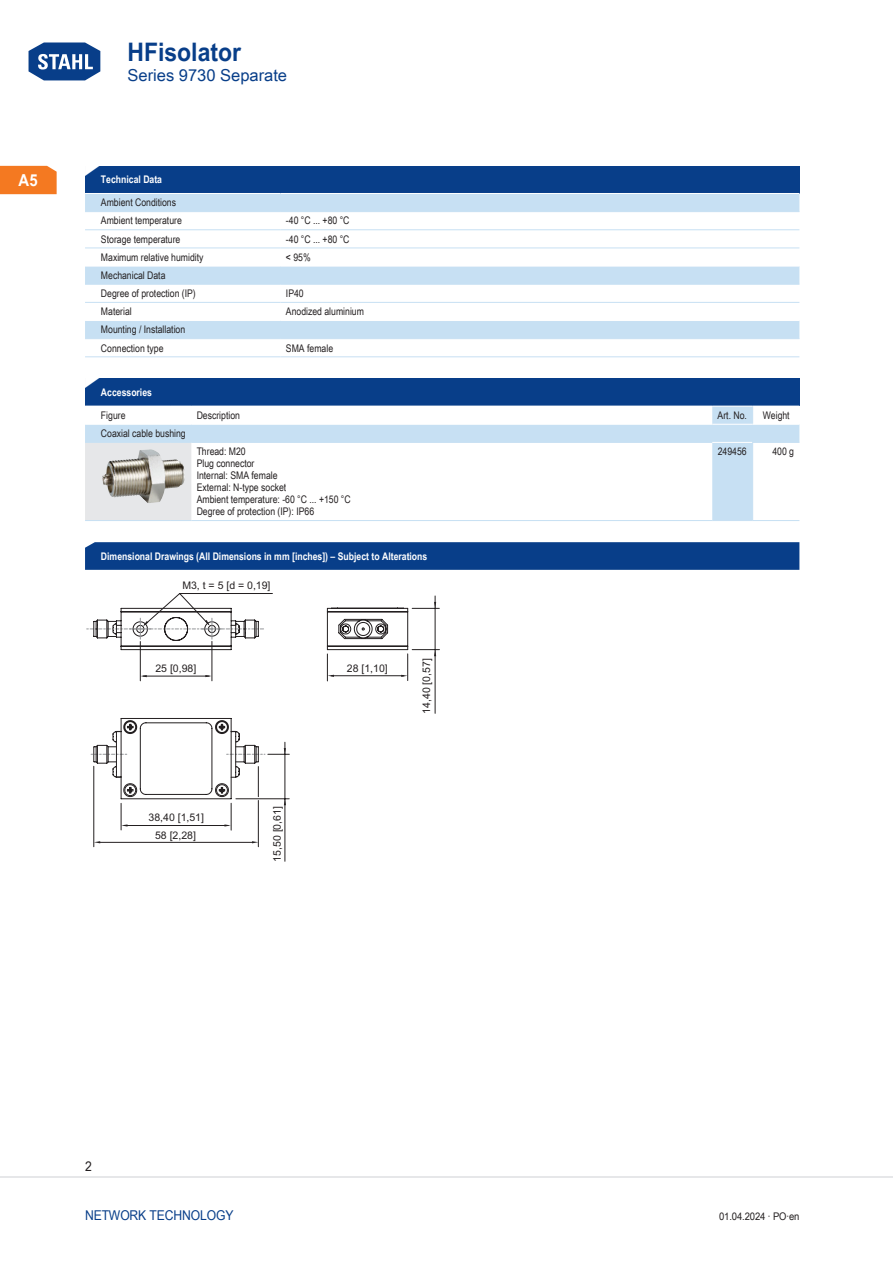
<style>
.page{position:relative;width:893px;height:1263px;background:#fff}
.page>*{position:absolute;margin:0;border:0;box-sizing:border-box;transform-origin:0 0}
.t1{font:700 25.5px "Arial Unicode MS";color:#083e89;scale:.9 1}
.TabHeader1stColumn{font:700 24px "Arial Unicode MS";color:#fff;scale:1.45 1}
.t2{font:16.5px "Arial Unicode MS";color:#083e89}
.t3{font:700 16.5px "Arial Unicode MS";color:#fff;scale:.9 1}
.t4{font:13.5px "Arial Unicode MS";letter-spacing:-.01em;color:#083e89;scale:.9 1}
.t5{font:13.5px "Arial Unicode MS";color:#231f20;scale:.9 1}
.TabBodyLeft{font:10.5px/12px "Arial Unicode MS";color:#231f20;scale:.83 1}
.TabBody1stColumn{font:10.5px "Arial Unicode MS";color:#231f20;scale:.83 1}
.TabHeader1stColumn-2{font:700 10.5px "Arial Unicode MS";color:#fff;scale:.83 1}
.TabBodyLeft-2{font:10.5px/17.9px "Arial Unicode MS";color:#231f20;text-align:center}
.TabBodyCenter{font:10.5px "Arial Unicode MS";color:#231f20;scale:.83 1}
.TabBody1stColumnTitl{font:10.5px "Arial Unicode MS";color:#231f20;scale:.83 1}
.TabBodyLeft-3{font:10.5px "Arial Unicode MS";color:#231f20;scale:.9 1}
.TabBodyRight{font:10.5px "Arial Unicode MS";color:#231f20;scale:.83 1}
.s1{font-weight:400;font-size:31.65px;color:#fff}
</style>
<div class="page">
<svg style="left:28px;top:42px;width:73px;height:39px"></svg>
<hr style="left:0;top:1176px;width:893px;height:2px;background:#e6e7e9">
<div style="left:0;top:166px;width:57px;height:28px;background:#f47921"></div>
<svg style="left:85px;top:542px;width:714px;height:28px;background:#0b408a"></svg>
<div style="left:85px;top:378px;width:714px;height:28px;background:#083e89"></div>
<svg style="left:85px;top:407px;width:714px;height:113px"></svg>
<svg style="left:752px;top:406px;width:1px;height:18px"></svg>
<hr style="left:85px;top:424px;width:85px;height:1px;background:#fff">
<svg style="left:170px;top:424px;width:21px;height:1px"></svg>
<hr style="left:191px;top:424px;width:521px;height:1px;background:#fff">
<hr style="left:712px;top:424px;width:41px;height:1px;background:#fff">
<hr style="left:753px;top:424px;width:46px;height:1px;background:#fff">
<svg style="left:85px;top:442px;width:106px;height:79px;background:#d9dadb"></svg>
<hr style="left:191px;top:442px;width:521px;height:1px;background:#c7e0f3">
<hr style="left:191px;top:520px;width:521px;height:1px;background:#c7e0f3">
<hr style="left:712px;top:442px;width:40px;height:1px;background:#fff">
<hr style="left:712px;top:520px;width:41px;height:1px;background:#c7e0f3">
<hr style="left:752px;top:442px;width:47px;height:1px;background:#c7e0f3">
<hr style="left:753px;top:520px;width:46px;height:1px;background:#c7e0f3">
<hr style="left:752px;top:443px;width:1px;height:77px;background:#c7e0f3">
<img style="left:102px;top:449px;width:47px;height:52px">
<div style="left:85px;top:166px;width:714px;height:27px;background:#083e89"></div>
<svg style="left:85px;top:194px;width:714px;height:144px"></svg>
<hr style="left:85px;top:211px;width:196px;height:1px;background:#c7e0f3">
<hr style="left:281px;top:211px;width:518px;height:1px;background:#c7e0f3">
<hr style="left:85px;top:229px;width:196px;height:1px;background:#c7e0f3">
<hr style="left:281px;top:229px;width:518px;height:1px;background:#c7e0f3">
<hr style="left:85px;top:248px;width:196px;height:1px;background:#c7e0f3">
<hr style="left:281px;top:248px;width:518px;height:1px;background:#c7e0f3">
<hr style="left:85px;top:266px;width:196px;height:1px;background:#fff">
<hr style="left:281px;top:266px;width:518px;height:1px;background:#fff">
<hr style="left:85px;top:284px;width:196px;height:1px;background:#c7e0f3">
<hr style="left:281px;top:284px;width:518px;height:1px;background:#c7e0f3">
<hr style="left:85px;top:302px;width:196px;height:1px;background:#c7e0f3">
<hr style="left:281px;top:302px;width:518px;height:1px;background:#c7e0f3">
<hr style="left:85px;top:320px;width:196px;height:1px;background:#fff">
<hr style="left:281px;top:320px;width:518px;height:1px;background:#fff">
<hr style="left:85px;top:338px;width:196px;height:1px;background:#c7e0f3">
<hr style="left:85px;top:356px;width:196px;height:1px;background:#c7e0f3">
<hr style="left:281px;top:338px;width:518px;height:1px;background:#c7e0f3">
<hr style="left:281px;top:356px;width:518px;height:1px;background:#c7e0f3">
<svg style="left:93px;top:593px;width:347px;height:269px"></svg>
<svg style="left:90px;top:753px;width:175px;height:46px"></svg>
<svg style="left:93px;top:608px;width:252px;height:188px"></svg>
<svg style="left:327px;top:607px;width:81px;height:43px"></svg>
<svg style="left:140px;top:675px;width:7px;height:2px"></svg>
<svg style="left:121px;top:824px;width:7px;height:2px"></svg>
<svg style="left:224px;top:824px;width:7px;height:2px"></svg>
<svg style="left:252px;top:841px;width:6px;height:2px"></svg>
<svg style="left:94px;top:841px;width:6px;height:2px"></svg>
<hr style="left:258px;top:800px;width:1px;height:47px;background:#231f20">
<svg style="left:284px;top:748px;width:2px;height:6px"></svg>
<svg style="left:284px;top:799px;width:2px;height:6px"></svg>
<svg style="left:205px;top:675px;width:7px;height:2px"></svg>
<svg style="left:401px;top:675px;width:7px;height:2px"></svg>
<svg style="left:328px;top:675px;width:6px;height:2px"></svg>
<svg style="left:434px;top:602px;width:2px;height:6px"></svg>
<svg style="left:434px;top:650px;width:2px;height:6px"></svg>
<svg style="left:87px;top:618px;width:178px;height:21px"></svg>
<h1 class="t1" style="left:26px;top:33px;width:240px"><span class="s1">Home</span> HFisolator</h1>
<h3 class="t2" style="left:128px;top:63px;width:161px">Series 9730 Separate</h3>
<h3 class="t3" style="left:19px;top:168px;width:23px">A5</h3>
<p class="TabHeader1stColumn" style="left:82px;top:154px;width:16px">◤</p>
<p class="TabHeader1stColumn-2" style="left:101px;top:172px;width:75px">Technical Data</p>
<p class="TabBody1stColumn" style="left:101px;top:195px;width:92px">Ambient Conditions</p>
<p class="TabBody1stColumn" style="left:101px;top:213px;width:99px">Ambient temperature</p>
<p class="TabBodyLeft" style="left:286px;top:215px;width:77px">-40 °C ... +80 °C</p>
<p class="TabBody1stColumn" style="left:101px;top:231px;width:97px">Storage temperature</p>
<p class="TabBodyLeft" style="left:286px;top:233px;width:77px">-40 °C ... +80 °C</p>
<p class="TabBody1stColumn" style="left:101px;top:249px;width:125px">Maximum relative humidity</p>
<p class="TabBodyLeft" style="left:286px;top:251px;width:31px">&lt; 95%</p>
<p class="TabBody1stColumn" style="left:101px;top:268px;width:79px">Mechanical Data</p>
<p class="TabBody1stColumn" style="left:101px;top:286px;width:116px">Degree of protection (IP)</p>
<p class="TabBodyLeft" style="left:286px;top:287px;width:23px">IP40</p>
<p class="TabBody1stColumn" style="left:101px;top:304px;width:39px">Material</p>
<p class="TabBodyLeft" style="left:286px;top:305px;width:95px">Anodized aluminium</p>
<p class="TabBody1stColumn" style="left:101px;top:322px;width:103px">Mounting / Installation</p>
<p class="TabBody1stColumn" style="left:101px;top:340px;width:77px">Connection type</p>
<p class="TabBodyLeft" style="left:286px;top:342px;width:58px">SMA female</p>
<p class="TabHeader1stColumn" style="left:82px;top:366px;width:16px">◤</p>
<p class="TabHeader1stColumn-2" style="left:101px;top:384px;width:63px">Accessories</p>
<p class="TabBody1stColumn" style="left:101px;top:408px;width:31px">Figure</p>
<p class="TabBodyLeft" style="left:197px;top:409px;width:54px">Description</p>
<p class="TabBodyCenter" style="left:718px;top:408px;width:37px">Art. No.</p>
<p class="TabBodyCenter" style="left:763px;top:408px;width:34px">Weight</p>
<p class="TabBody1stColumnTitl" style="left:101px;top:426px;width:104px">Coaxial cable bushing</p>
<p class="TabBodyLeft" style="left:197px;top:445px;width:186px">Thread: M20<br>Plug connector<br>Internal: SMA female<br>External: N-type socket<br>Ambient temperature: -60 °C ... +150 °C<br>Degree of protection (IP): IP66</p>
<p class="TabBodyCenter" style="left:718px;top:444px;width:36px">249456</p>
<p class="TabBodyRight" style="left:772px;top:444px;width:28px">400 g</p>
<p class="TabHeader1stColumn-2" style="left:101px;top:548px;width:395px">Dimensional Drawings (All Dimensions in mm [inches]) – Subject to Alterations</p>
<p class="TabBodyLeft-2" style="left:182px;top:577px;width:90px">M3, t = 5 [d = 0,19]</p>
<p class="TabBodyLeft-2" style="left:155px;top:660px;width:42px">25 [0,98]</p>
<p class="TabBodyLeft-2" style="left:347px;top:661px;width:42px">28 [1,10]</p>
<p class="TabBodyLeft-2" style="left:418px;top:714px;width:57px;rotate:-90deg">14,40 [0,57]</p>
<p class="TabBodyLeft-2" style="left:149px;top:809px;width:57px">38,40 [1,51]<br>58 [2,28]</p>
<p class="TabBodyLeft-2" style="left:269px;top:862px;width:57px;rotate:-90deg">15,50 [0,61]</p>
<p class="t5" style="left:85px;top:1157px;width:9px">2</p>
<p class="t4" style="left:85px;top:1205px;width:109px">Network Techno</p>
<p class="t4" style="left:200px;top:1205px;width:39px">logy</p>
<p class="TabBodyLeft-3" style="left:719px;top:1208px;width:91px">01.04.2024 · PO·en</p>
</div>
